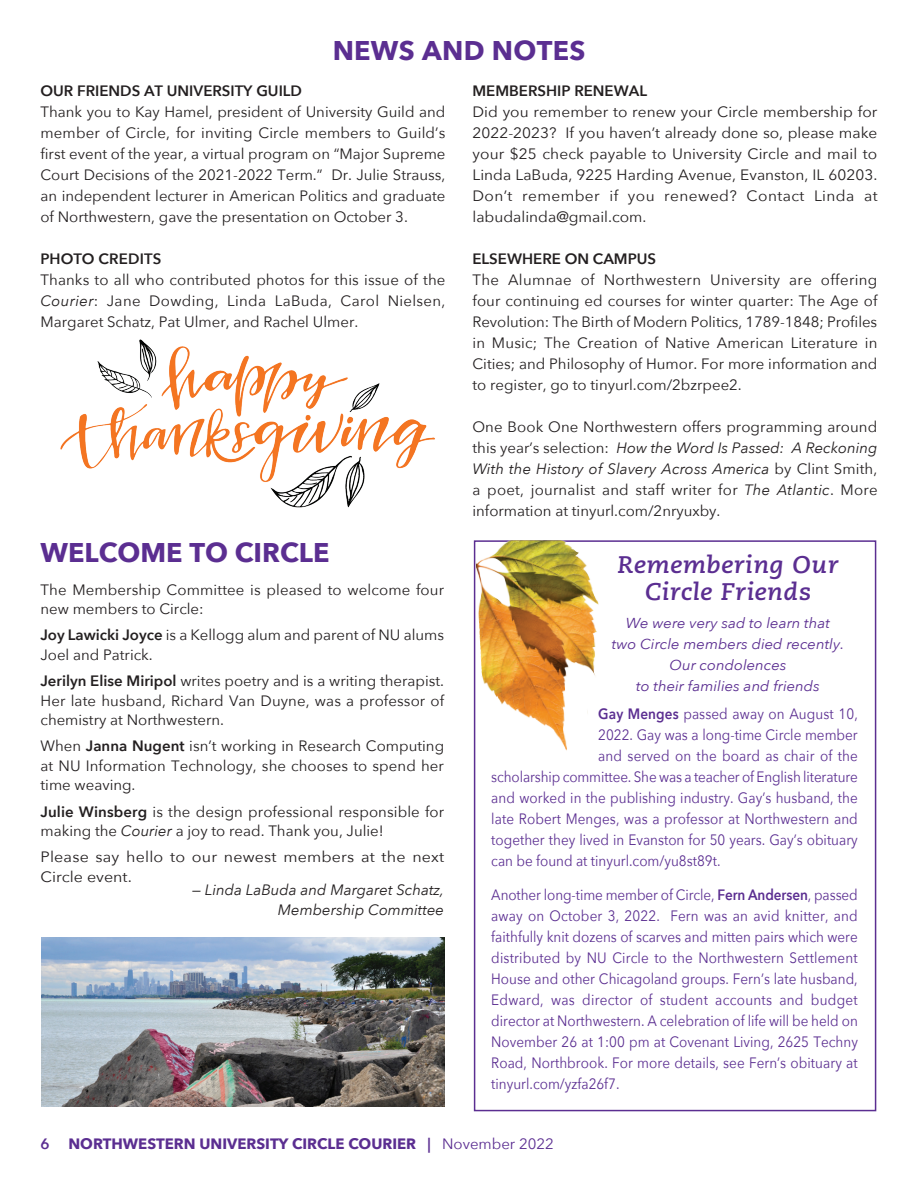
<style>
.page{position:relative;width:918px;height:1188px;background:#fff}
.page>*{position:absolute;margin:0;border:0;box-sizing:border-box;transform-origin:0 0}
.t1{font:700 27px "Avenir Next";color:#5b2e91}
.t2{font:italic 700 24px/27px "Caecilia LT Std";letter-spacing:.02em;color:#5b2e91;text-align:center;scale:1.07 1}
.t3{font:15px/21px "Avenir Next";color:#231f20;text-align:justify}
.t4{font:15px/21px "Avenir Next";color:#5b2e91;text-align:justify;scale:.9 1}
.t5{font:600 15px "Avenir Next";color:#231f20}
.t6{font:15px/19.5px "Avenir Next";color:#231f20;scale:1.07 1}
.t7{font:italic 15px/19.5px "Avenir Next";color:#231f20;text-align:right}
.t8{font:700 15px "Avenir Next";color:#5b2e91}
.t9{font:600 15px "Avenir Next";color:#5b2e91}
.t10{font:italic 14.4px/21px "Avenir Next";color:#5b2e91;text-align:center;scale:1.04 1}
.s1{font-style:italic}
.s2{font-weight:600}
.s3{font-weight:400}
</style>
<div class="page">
<div style="left:474px;top:540px;width:402px;height:571px;border:2px solid #5b2e91"></div>
<img style="left:475px;top:540px;width:123px;height:219px">
<img style="left:60px;top:339px;width:375px;height:169px">
<img style="left:41px;top:937px;width:404px;height:170px">
<h1 class="t1" style="left:333px;top:27px;width:254px">NEWS AND NOTES</h1>
<p class="t5" style="left:40px;top:78px;width:263px">OUR FRIENDS AT UNIVERSITY GUILD</p>
<p class="t3" style="left:40px;top:101px;width:407px">Thank you to Kay Hamel, president of University Guild and member of Circle, for inviting Circle members to Guild’s first event of the year, a virtual program on “Major Supreme Court Decisions of the 2021-2022 Term.” Dr. Julie Strauss, an independent lecturer in American Politics and graduate of Northwestern, gave the presentation on October 3.</p>
<p class="t5" style="left:40px;top:246px;width:123px">PHOTO CREDITS</p>
<p class="t3" style="left:40px;top:269px;width:406px">Thanks to all who contributed photos for this issue of the <span class="s1">Courier</span>: Jane Dowding, Linda LaBuda, Carol Nielsen, Margaret Schatz, Pat Ulmer, and Rachel Ulmer.</p>
<h1 class="t1" style="left:40px;top:529px;width:291px">WELCOME TO CIRCLE</h1>
<p class="t3" style="left:40px;top:579px;width:405px;line-height:19.5px">The Membership Committee is pleased to welcome four new members to Circle:</p>
<p class="t3" style="left:40px;top:625px;width:405px;line-height:19.5px"><span class="s2">Joy Lawicki Joyce</span> is a Kellogg alum and parent of NU alums<br>Joel and Patrick.</p>
<p class="t3" style="left:40px;top:671px;width:405px;line-height:19.5px"><span class="s2">Jerilyn Elise Miripol</span> writes poetry and is a writing therapist.<br>Her late husband, Richard Van Duyne, was a professor of chemistry at Northwestern.</p>
<p class="t3" style="left:40px;top:736px;width:405px;line-height:19.5px">When <span class="s2">Janna Nugent</span> isn’t working in Research Computing at NU Information Technology, she chooses to spend her time weaving.</p>
<p class="t3" style="left:40px;top:801px;width:405px;line-height:19.5px"><span class="s2">Julie Winsberg</span> is the design professional responsible for making the <span class="s1">Courier</span> a joy to read. Thank you, Julie!</p>
<p class="t6" style="left:40px;top:847px;width:379px">Please say hello to our newest members at the next<br>Circle event.</p>
<p class="t7" style="left:192px;top:880px;width:254px">— Linda LaBuda and Margaret Schatz,<br>Membership Committee</p>
<p class="t5" style="left:472px;top:78px;width:176px">MEMBERSHIP RENEWAL</p>
<p class="t3" style="left:472px;top:101px;width:407px">Did you remember to renew your Circle membership for 2022-2023? If you haven’t already done so, please make your $25 check payable to University Circle and mail to Linda LaBuda, 9225 Harding Avenue, Evanston, IL 60203.<br>Don’t remember if you renewed? Contact Linda at labudalinda@gmail.com.</p>
<p class="t5" style="left:473px;top:246px;width:185px">ELSEWHERE ON CAMPUS</p>
<p class="t3" style="left:473px;top:269px;width:407px">The Alumnae of Northwestern University are offering four continuing ed courses for winter quarter: The Age of Revolution: The Birth of Modern Politics, 1789-1848; Profiles in Music; The Creation of Native American Literature in Cities; and Philosophy of Humor. For more information and to register, go to tinyurl.com/2bzrpee2.</p>
<p class="t3" style="left:473px;top:416px;width:407px">One Book One Northwestern offers programming around this year’s selection: <span class="s1">How the Word Is Passed: A Reckoning With the History of Slavery Across America</span> by Clint Smith, a poet, journalist and staff writer for <span class="s1">The Atlantic</span>. More information at tinyurl.com/2nryuxby.</p>
<h2 class="t2" style="left:617px;top:552px;width:208px">Remembering Our<br>Circle Friends</h2>
<p class="t10" style="left:612px;top:612px;width:225px">We were very sad to learn that two Circle members died recently.<br>Our condolences<br>to their families and friends</p>
<p class="t4" style="left:598px;top:702px;width:290px"><span class="s2">Gay Menges</span> passed away on August 10,</p>
<p class="t4" style="left:598px;top:723px;width:290px">2022. Gay was a long-time Circle member</p>
<p class="t4" style="left:598px;top:744px;width:290px">and served on the board as chair of the</p>
<p class="t4" style="left:491px;top:765px;width:409px">scholarship committee. She was a teacher of English literature</p>
<p class="t4" style="left:491px;top:786px;width:409px">and worked in the publishing industry. Gay’s husband, the</p>
<p class="t4" style="left:491px;top:807px;width:409px">late Robert Menges, was a professor at Northwestern and</p>
<p class="t4" style="left:491px;top:828px;width:409px">together they lived in Evanston for 50 years. Gay’s obituary</p>
<p class="t4" style="left:491px;top:849px;width:256px">can be found at tinyurl.com/yu8st89t.</p>
<p class="t4" style="left:491px;top:884px;width:409px">Another long-time member of Circle, <span class="s2">Fern Andersen</span>, passed away on October 3, 2022. Fern was an avid knitter, and faithfully knit dozens of scarves and mitten pairs which were distributed by NU Circle to the Northwestern Settlement House and other Chicagoland groups. Fern’s late husband, Edward, was director of student accounts and budget director at Northwestern. A celebration of life will be held on November 26 at 1:00 pm at Covenant Living, 2625 Techny Road, Northbrook. For more details, see Fern’s obituary at tinyurl.com/yzfa26f7.</p>
<p class="t9" style="left:40px;top:1131px;width:11px">6</p>
<p class="t8" style="left:68px;top:1131px;width:487px">NORTHWESTERN UNIVERSITY CIRCLE COURIER <span class="s2">|</span> <span class="s3">November 2022</span></p>
</div>
